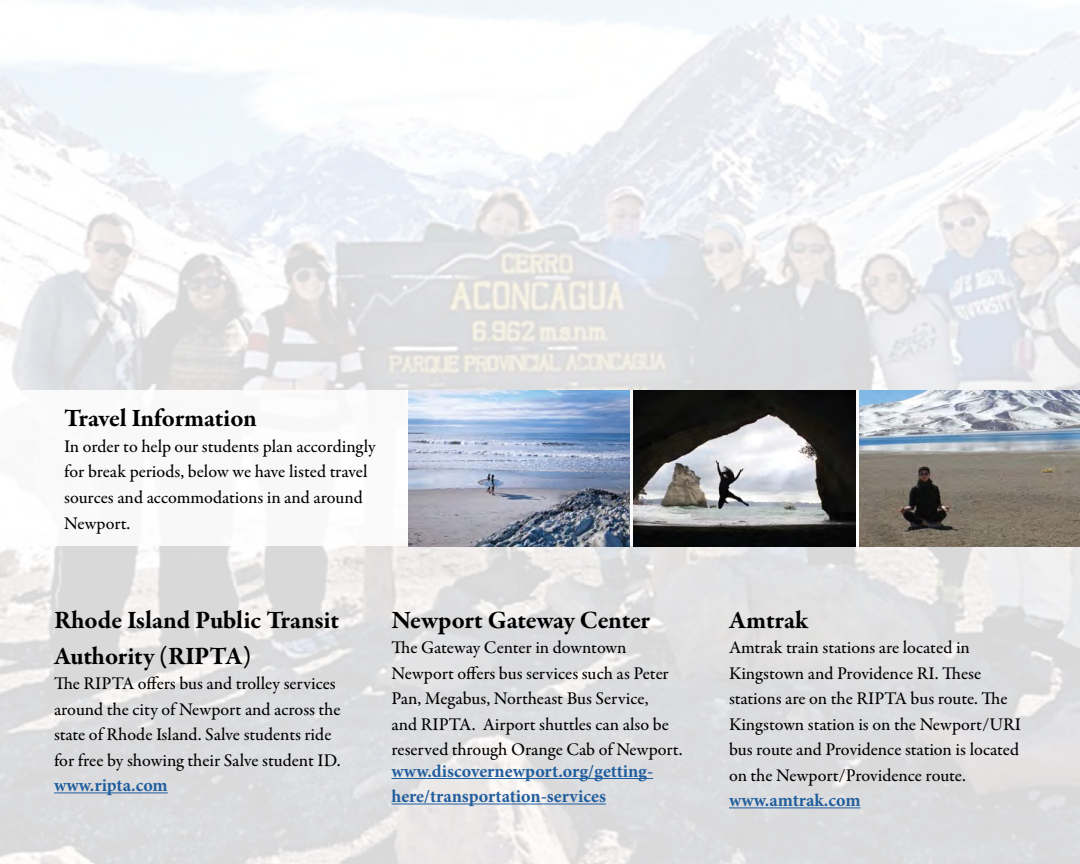
<style>
.page{position:relative;width:1080px;height:864px;background:#fff}
.page>*{position:absolute;margin:0;border:0;box-sizing:border-box;transform-origin:0 0}
.t1{font:700 25.5px/36px "Garamond Premr Pro";letter-spacing:-.01em;color:#000}
.t2{font:500 18px/25.5px "Garamond Premr Pro";color:#000}
.t3{font:700 18px/25.5px "Minion Pro";color:#215e9e}
.s1{font-family:"Minion Pro";font-weight:700;color:#215e9e}
</style>
<div class="page">
<img style="left:0;top:0;width:1080px;height:864px">
<div style="left:0;top:391px;width:1080px;height:155px;background:#fff"></div>
<img style="left:408px;top:391px;width:221px;height:155px">
<img style="left:634px;top:391px;width:221px;height:155px">
<img style="left:860px;top:391px;width:220px;height:155px">
<hr style="left:54px;top:792px;width:114px;height:1px;background:#215e9e">
<hr style="left:392px;top:778px;width:261px;height:1px;background:#215e9e">
<hr style="left:392px;top:804px;width:214px;height:1px;background:#215e9e">
<hr style="left:729px;top:807px;width:132px;height:1px;background:#215e9e">
<p class="t1" style="left:64px;top:401px;width:194px">Travel Information</p>
<p class="t2" style="left:64px;top:434px;width:313px">In order to help our students plan accordingly for break periods, below we have listed travel sources and accommodations in and around Newport.</p>
<p class="t1" style="left:54px;top:602px;width:287px">Rhode Island Public Transit<br>Authority (RIPTA)</p>
<p class="t2" style="left:54px;top:671px;width:288px">The RIPTA offers bus and trolley services around the city of Newport and across the state of Rhode Island. Salve students ride for free by showing their Salve student ID. <span class="s1">www.ripta.com</span></p>
<p class="t1" style="left:392px;top:602px;width:260px">Newport Gateway Center</p>
<p class="t2" style="left:392px;top:635px;width:293px">The Gateway Center in downtown Newport offers bus services such as Peter Pan, Megabus, Northeast Bus Service,<br>and RIPTA. Airport shuttles can also be reserved through Orange Cab of Newport.</p>
<p class="t3" style="left:392px;top:758px;width:263px">www.discovernewport.org/getting&shy;here/transportation-services</p>
<p class="t1" style="left:729px;top:602px;width:81px">Amtrak</p>
<p class="t2" style="left:729px;top:635px;width:294px">Amtrak train stations are located in Kingstown and Providence RI. These stations are on the RIPTA bus route. The Kingstown station is on the Newport/URI bus route and Providence station is located on the Newport/Providence route.</p>
<p class="t3" style="left:729px;top:787px;width:133px">www.amtrak.com</p>
</div>
